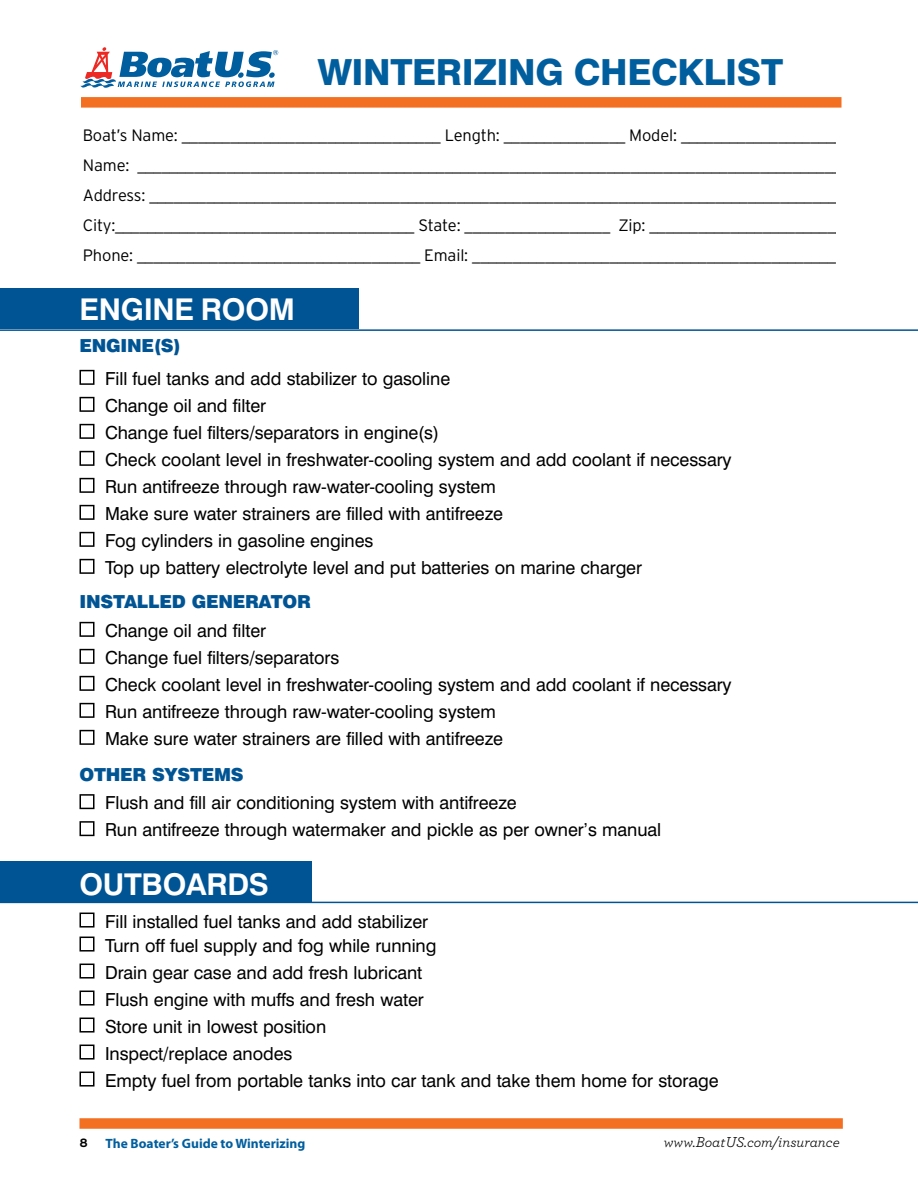
<style>
.page{position:relative;width:918px;height:1188px;background:#fff}
.page>*{position:absolute;margin:0;border:0;box-sizing:border-box;transform-origin:0 0}
.t1{font:800 36px "Swiss 721 BT";letter-spacing:-.01em;color:#005e9e}
.t2{font:700 30px "Swiss 721 BT";letter-spacing:-.01em;color:#fff}
.t3{font:18px/27px "Swiss 721 BT";letter-spacing:-.005em;color:#000}
.t4{font:900 18px "Swiss 721 BT";letter-spacing:-.015em;color:#005494}
.t5{font:300 16.5px/30px "Interstate";letter-spacing:-.01em;color:#000}
.t6{font:italic 15px "Archer";color:#000}
.t7{font:700 13.5px "Myriad Pro";color:#005e9e}
.t8{font:700 12px "Interstate";color:#000}
</style>
<div class="page">
<div style="left:80px;top:1118px;width:763px;height:11px;background:#f36f21"></div>
<div style="left:81px;top:97px;width:761px;height:11px;background:#f36f21"></div>
<div style="left:0;top:289px;width:358px;height:40px;background:#005494"></div>
<hr style="left:0;top:329px;width:918px;height:2px;background:#005494">
<div style="left:80px;top:370px;width:14px;height:15px;border:2px solid #000"></div>
<div style="left:80px;top:397px;width:14px;height:15px;border:2px solid #000"></div>
<div style="left:80px;top:424px;width:14px;height:15px;border:2px solid #000"></div>
<div style="left:80px;top:451px;width:14px;height:15px;border:2px solid #000"></div>
<div style="left:80px;top:478px;width:14px;height:15px;border:2px solid #000"></div>
<div style="left:80px;top:505px;width:14px;height:15px;border:2px solid #000"></div>
<div style="left:80px;top:532px;width:14px;height:15px;border:2px solid #000"></div>
<div style="left:80px;top:559px;width:14px;height:15px;border:2px solid #000"></div>
<div style="left:80px;top:622px;width:14px;height:15px;border:2px solid #000"></div>
<div style="left:80px;top:649px;width:14px;height:15px;border:2px solid #000"></div>
<div style="left:80px;top:676px;width:14px;height:15px;border:2px solid #000"></div>
<div style="left:80px;top:703px;width:14px;height:15px;border:2px solid #000"></div>
<div style="left:80px;top:730px;width:14px;height:15px;border:2px solid #000"></div>
<div style="left:80px;top:794px;width:14px;height:15px;border:2px solid #000"></div>
<div style="left:80px;top:821px;width:14px;height:15px;border:2px solid #000"></div>
<div style="left:0;top:862px;width:311px;height:40px;background:#005494"></div>
<hr style="left:0;top:902px;width:918px;height:1px;background:#005494">
<div style="left:80px;top:913px;width:14px;height:15px;border:2px solid #000"></div>
<div style="left:80px;top:937px;width:14px;height:15px;border:2px solid #000"></div>
<div style="left:80px;top:964px;width:14px;height:15px;border:2px solid #000"></div>
<div style="left:80px;top:991px;width:14px;height:15px;border:2px solid #000"></div>
<div style="left:80px;top:1018px;width:14px;height:15px;border:2px solid #000"></div>
<div style="left:80px;top:1045px;width:14px;height:15px;border:2px solid #000"></div>
<div style="left:80px;top:1072px;width:14px;height:15px;border:2px solid #000"></div>
<svg style="left:80px;top:47px;width:198px;height:41px"></svg>
<h1 class="t1" style="left:318px;top:51px;width:467px">WINTERIZING CHECKLIST</h1>
<p class="t5" style="left:83px;top:120px;width:771px">Boat’s Name: ________________________________ Length: _______________ Model: ____________________ Name: _______________________________________________________________________________________ Address: _____________________________________________________________________________________ City:_____________________________________ State: __________________ Zip: ________________________ Phone: ___________________________________ Email: _______________________________________________</p>
<h2 class="t2" style="left:80px;top:291px;width:217px">ENGINE ROOM</h2>
<p class="t4" style="left:80px;top:334px;width:103px">ENGINE(S)</p>
<p class="t3" style="left:105px;top:365px;width:628px">Fill fuel tanks and add stabilizer to gasoline<br>Change oil and filter<br>Change fuel filters/separators in engine(s)<br>Check coolant level in freshwater-cooling system and add coolant if necessary Run antifreeze through raw-water-cooling system<br>Make sure water strainers are filled with antifreeze<br>Fog cylinders in gasoline engines<br>Top up battery electrolyte level and put batteries on marine charger</p>
<p class="t4" style="left:80px;top:591px;width:233px">INSTALLED GENERATOR</p>
<p class="t3" style="left:105px;top:617px;width:628px">Change oil and filter<br>Change fuel filters/separators<br>Check coolant level in freshwater-cooling system and add coolant if necessary Run antifreeze through raw-water-cooling system<br>Make sure water strainers are filled with antifreeze</p>
<p class="t4" style="left:80px;top:763px;width:166px">OTHER SYSTEMS</p>
<p class="t3" style="left:105px;top:789px;width:558px">Flush and fill air conditioning system with antifreeze<br>Run antifreeze through watermaker and pickle as per owner’s manual</p>
<h2 class="t2" style="left:80px;top:866px;width:189px">OUTBOARDS</h2>
<p class="t3" style="left:105px;top:909px;width:333px;line-height:24px">Fill installed fuel tanks and add stabilizer<br>Turn off fuel supply and fog while running</p>
<p class="t3" style="left:105px;top:958px;width:615px">Drain gear case and add fresh lubricant<br>Flush engine with muffs and fresh water<br>Store unit in lowest position<br>Inspect/replace anodes<br>Empty fuel from portable tanks into car tank and take them home for storage</p>
<p class="t8" style="left:80px;top:1136px;width:10px">8</p>
<p class="t6" style="left:664px;top:1132px;width:177px">www.BoatUS.com/insurance</p>
<p class="t7" style="left:106px;top:1135px;width:201px">The Boater’s Guide to Winterizing</p>
</div>
